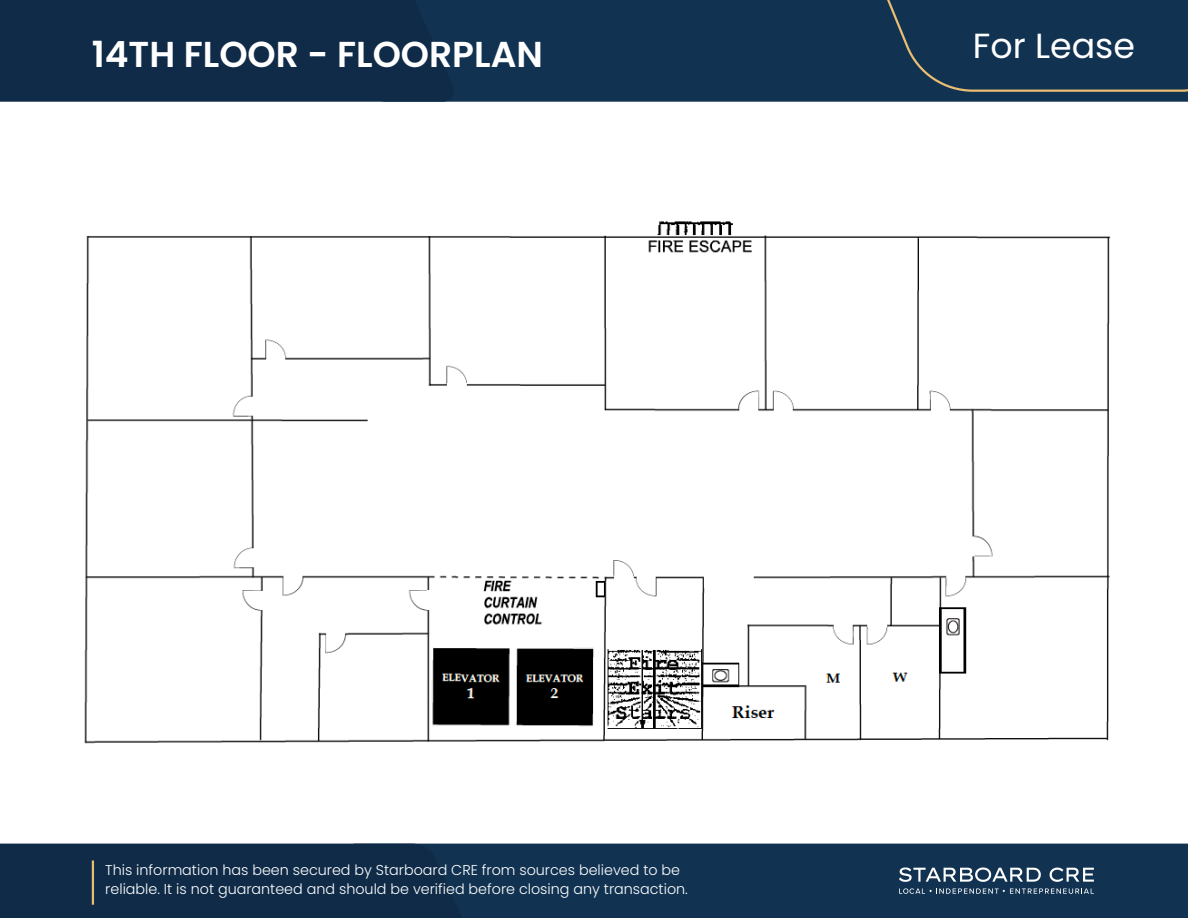
<style>
.page{position:relative;width:1188px;height:918px;background:#fff}
.page>*{position:absolute;margin:0;border:0;box-sizing:border-box;transform-origin:0 0}
.t1{font:600 36px "Poppins";color:#fff}
.t2{font:34.8px "Poppins";color:#fff}
.t3{font:300 14.25px/19px "Poppins";color:#fefefe}
</style>
<div class="page">
<div style="left:344px;top:844px;width:844px;height:74px;background:#113351"></div>
<div style="left:0;top:844px;width:480px;height:74px;background:#0f2b48"></div>
<div style="left:454px;top:0;width:734px;height:102px;background:#113351"></div>
<div style="left:0;top:0;width:454px;height:102px;background:#0f2b48"></div>
<div style="left:859px;top:0;width:329px;height:92px;background:#113351"></div>
<svg style="left:899px;top:867px;width:142px;height:15px"></svg>
<svg style="left:1050px;top:868px;width:44px;height:14px"></svg>
<svg style="left:899px;top:888px;width:195px;height:6px"></svg>
<hr style="left:92px;top:860px;width:2px;height:45px;background:#e9bd72">
<img style="left:84px;top:221px;width:1027px;height:523px">
<h1 class="t1" style="left:92px;top:29px;width:453px">14TH FLOOR - FLOORPLAN</h1>
<p class="t2" style="left:973px;top:22px;width:164px">For Lease</p>
<h2 class="t3" style="left:105px;top:861px;width:584px">This information has been secured by Starboard CRE from sources believed to be reliable. It is not guaranteed and should be verified before closing any transaction.</h2>
</div>
